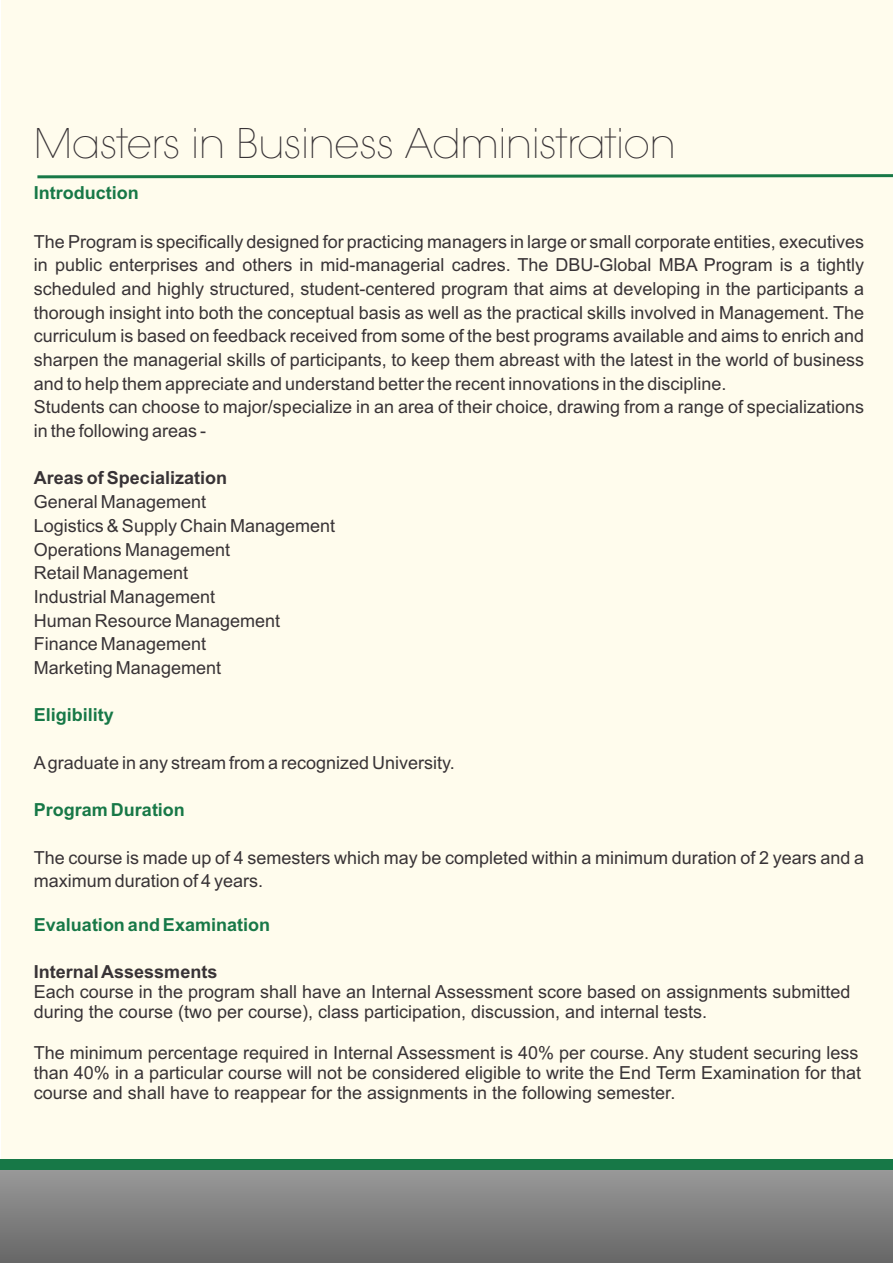
<style>
.page{position:relative;width:893px;height:1263px;background:#fff}
.page>*{position:absolute;margin:0;border:0;box-sizing:border-box;transform-origin:0 0}
.t1{font:45px "Avant Garde Ext Lit ITCTT";color:#383336}
.t2{font:18px/23.7px "Arial";color:#383336}
.t3{font:700 18px "Arial";color:#177847}
.t4{font:700 18px "Arial";color:#383336}
</style>
<div class="page">
<div style="left:1px;top:0;width:892px;height:1162px;background:#fffced"></div>
<svg style="left:37px;top:174px;width:856px;height:5px"></svg>
<div style="left:0;top:1169px;width:893px;height:94px;background:linear-gradient(to bottom,#999,#676767)"></div>
<div style="left:0;top:1159px;width:893px;height:11px;background:#177847"></div>
<h1 class="t1" style="left:34px;top:118px;width:643px">Masters in Business Administration</h1>
<p class="t3" style="left:34px;top:186px;width:106px">Introduction</p>
<p class="t2" style="left:34px;top:231px;width:832px">The Program is specifically designed for practicing managers in large or small corporate entities, executives in public enterprises and others in mid-managerial cadres. The DBU-Global MBA Program is a tightly scheduled and highly structured, student-centered program that aims at developing in the participants a thorough insight into both the conceptual basis as well as the practical skills involved in Management. The curriculum is based on feedback received from some of the best programs available and aims to enrich and sharpen the managerial skills of participants, to keep them abreast with the latest in the world of business and to help them appreciate and understand better the recent innovations in the discipline.<br>Students can choose to major/specialize in an area of their choice, drawing from a range of specializations in the following areas -</p>
<p class="t4" style="left:34px;top:471px;width:195px">Areas of Specialization</p>
<p class="t2" style="left:34px;top:492px;width:303px">General Management<br>Logistics &amp; Supply Chain Management<br>Operations Management<br>Retail Management<br>Industrial Management<br>Human Resource Management<br>Finance Management<br>Marketing Management</p>
<p class="t3" style="left:34px;top:708px;width:82px">Eligibility</p>
<p class="t2" style="left:34px;top:752px;width:422px">Agraduate in any stream from a recognized University.</p>
<p class="t3" style="left:34px;top:803px;width:153px">Program Duration</p>
<p class="t2" style="left:34px;top:847px;width:832px">The course is made up of 4 semesters which may be completed within a minimum duration of 2 years and a maximum duration of 4 years.</p>
<p class="t3" style="left:34px;top:918px;width:238px">Evaluation and Examination</p>
<p class="t4" style="left:34px;top:965px;width:185px">Internal Assessments</p>
<p class="t2" style="left:34px;top:983px;width:818px;line-height:20.1px">Each course in the program shall have an Internal Assessment score based on assignments submitted during the course (two per course), class participation, discussion, and internal tests.</p>
<p class="t2" style="left:34px;top:1044px;width:829px;line-height:20.1px">The minimum percentage required in Internal Assessment is 40% per course. Any student securing less than 40% in a particular course will not be considered eligible to write the End Term Examination for that course and shall have to reappear for the assignments in the following semester.</p>
</div>
